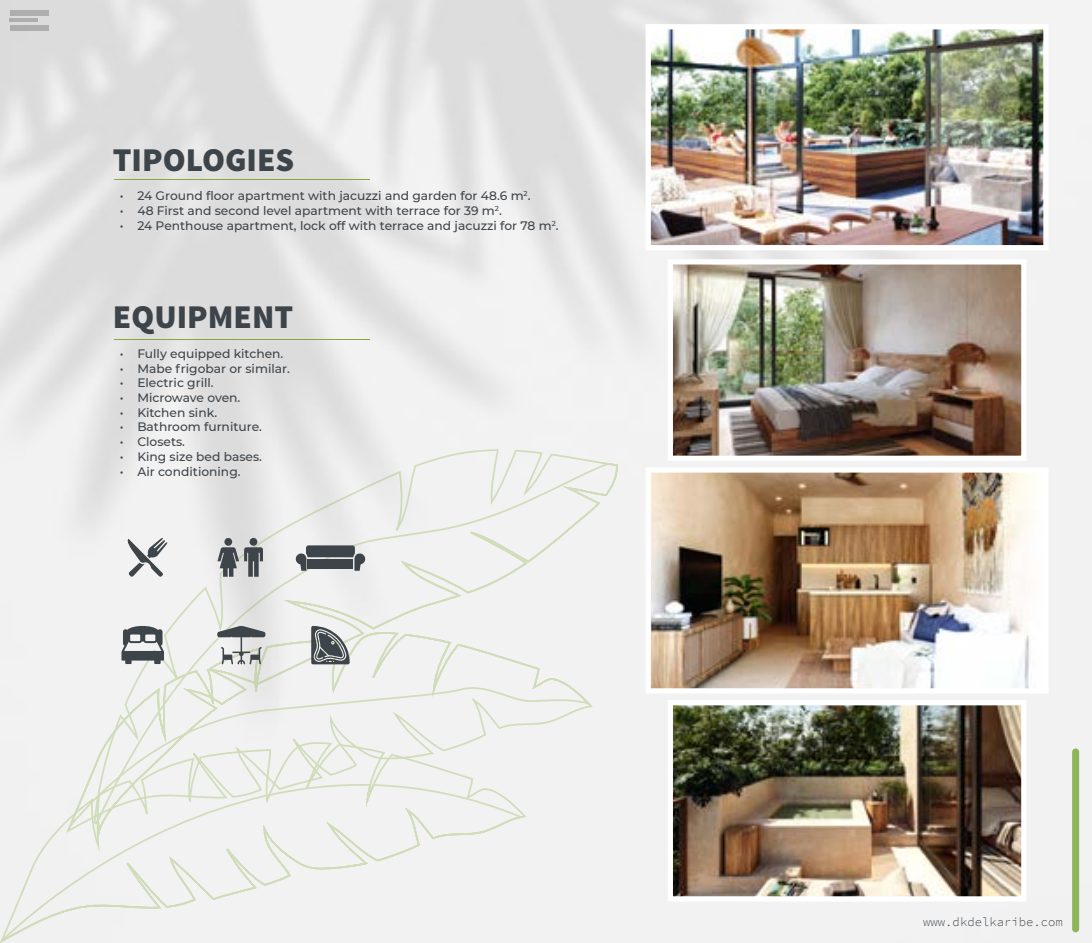
<style>
.page{position:relative;width:1092px;height:943px;background:#fff}
.page>*{position:absolute;margin:0;border:0;box-sizing:border-box;transform-origin:0 0}
.t1{font:900 33.25px "Source Sans Pro";color:#3d444a}
.t2{font:500 12.25px "Montserrat";color:#3d444a}
.t3{font:300 12.25px "Source Code Pro";color:#3d444a}
</style>
<div class="page">
<img style="left:0;top:0;width:1091px;height:943px">
<div style="left:1071px;top:648px;width:7px;height:272px;background:#f2f2f2;border-radius:4px"></div>
<svg style="left:1071px;top:748px;width:7px;height:184px"></svg>
<div style="left:10px;top:10px;width:38px;height:5px;background:#aeaeae"></div>
<hr style="left:10px;top:19px;width:28px;height:3px;background:#000">
<div style="left:10px;top:26px;width:38px;height:5px;background:#aeaeae"></div>
<svg style="left:0;top:448px;width:619px;height:495px"></svg>
<img style="left:673px;top:265px;width:347px;height:190px">
<div style="left:667px;top:259px;width:359px;height:202px;border:5px solid #fff"></div>
<img style="left:651px;top:473px;width:391px;height:214px">
<div style="left:645px;top:467px;width:403px;height:226px;border:5px solid #fff"></div>
<img style="left:651px;top:30px;width:391px;height:214px">
<div style="left:645px;top:24px;width:403px;height:226px;border:5px solid #fff"></div>
<img style="left:673px;top:706px;width:347px;height:189px">
<div style="left:667px;top:700px;width:359px;height:201px;border:5px solid #fff"></div>
<svg style="left:126px;top:537px;width:41px;height:40px"></svg>
<svg style="left:121px;top:625px;width:228px;height:39px"></svg>
<div style="left:249px;top:538px;width:8px;height:8px;background:#3d444a;border-radius:50%"></div>
<div style="left:224px;top:538px;width:8px;height:8px;background:#3d444a;border-radius:50%"></div>
<svg style="left:217px;top:547px;width:46px;height:29px"></svg>
<svg style="left:296px;top:545px;width:69px;height:25px"></svg>
<div style="left:307px;top:559px;width:46px;height:10px;background:#3d444a"></div>
<hr style="left:114px;top:179px;width:256px;height:1px;background:#81aa38">
<hr style="left:114px;top:339px;width:256px;height:1px;background:#81aa38">
<h1 class="t1" style="left:113px;top:138px;width:183px">TIPOLOGIES</h1>
<p class="t2" style="left:120px;top:187px;width:412px">• 24 Ground floor apartment with jacuzzi and garden for 48.6 m<sup>2</sup>.</p>
<p class="t2" style="left:120px;top:202px;width:383px">• 48 First and second level apartment with terrace for 39 m<sup>2</sup>.</p>
<p class="t2" style="left:120px;top:217px;width:440px">• 24 Penthouse apartment, lock off with terrace and jacuzzi for 78 m<sup>2</sup>.</p>
<h1 class="t1" style="left:113px;top:296px;width:182px">EQUIPMENT</h1>
<p class="t2" style="left:120px;top:345px;width:165px">• Fully equipped kitchen.</p>
<p class="t2" style="left:120px;top:359px;width:171px">• Mabe frigobar or similar.</p>
<p class="t2" style="left:120px;top:374px;width:95px">• Electric grill.</p>
<p class="t2" style="left:120px;top:389px;width:122px">• Microwave oven.</p>
<p class="t2" style="left:120px;top:404px;width:99px">• Kitchen sink.</p>
<p class="t2" style="left:120px;top:418px;width:144px">• Bathroom furniture.</p>
<p class="t2" style="left:120px;top:433px;width:67px">• Closets.</p>
<p class="t2" style="left:120px;top:448px;width:144px">• King size bed bases.</p>
<p class="t2" style="left:120px;top:462px;width:122px">• Air conditioning.</p>
<p class="t3" style="left:923px;top:914px;width:141px">www.dkdelkaribe.com</p>
</div>
